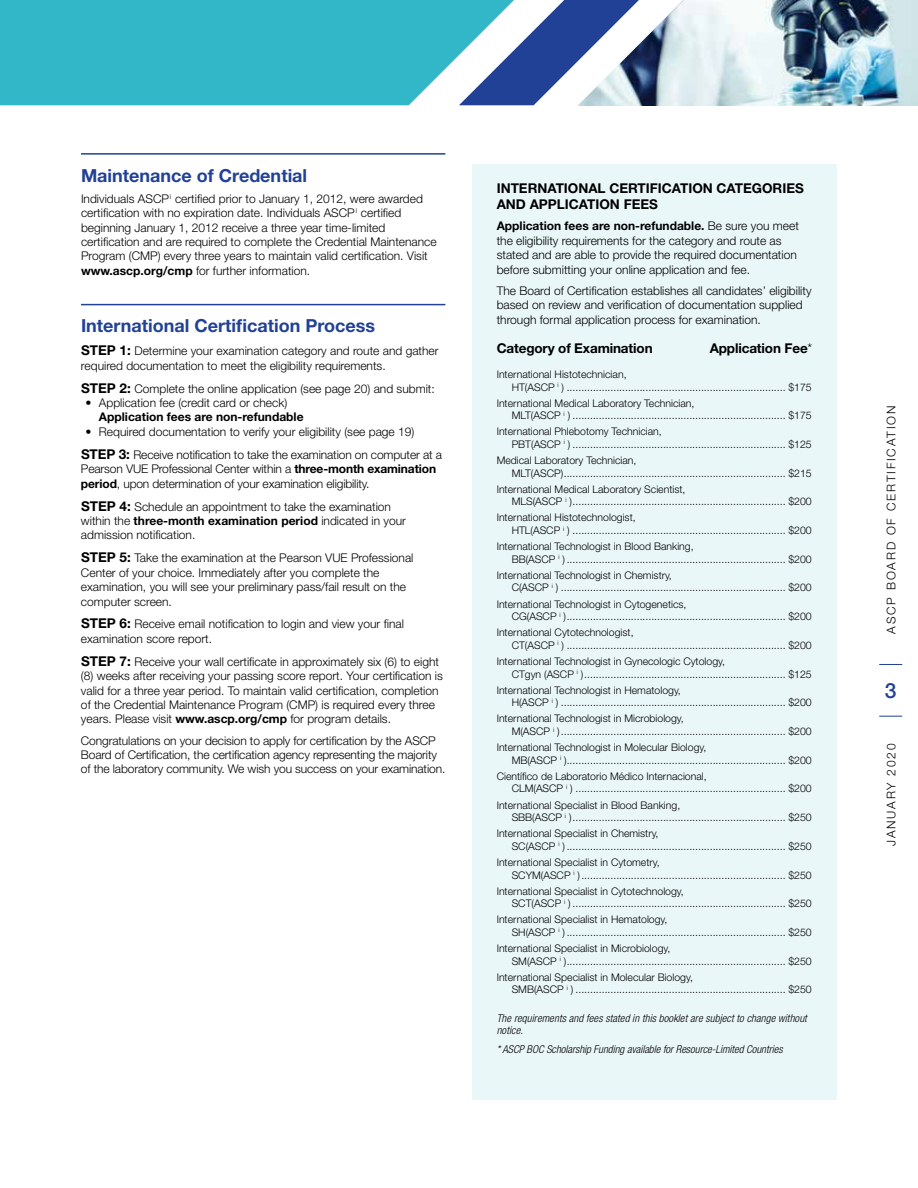
<style>
.page{position:relative;width:918px;height:1188px;background:#fff}
.page>*{position:absolute;margin:0;border:0;box-sizing:border-box;transform-origin:0 0}
.t1{font:500 21px "Helvetica Neue LT Std";color:#214196}
.t2{font:700 18px "Helvetica Neue LT Std";color:#214196}
.t3{font:700 13.5px/16.2px "Helvetica Neue LT Std";color:#000}
.t4{font:300 12px/14.4px "Helvetica Neue LT Std";color:#000}
.t5{font:300 12px "Helvetica Neue LT Std";letter-spacing:.15em;color:#000}
.t6{font:700 12px "Helvetica Neue LT Std";color:#000}
.t7{font:italic 300 condensed 10.8px/12px "Helvetica Neue LT Std";letter-spacing:.01em;color:#000}
.t8{font:300 10.5px/12.6px "Helvetica Neue LT Std";color:#000}
.s1{font-weight:700}
.s2{font-weight:700;font-size:13.5px}
.s3{font-weight:300}
</style>
<div class="page">
<svg style="left:879px;top:664px;width:23px;height:1px"></svg>
<svg style="left:879px;top:716px;width:23px;height:1px"></svg>
<div style="left:0;top:0;width:459px;height:105px;background:#31b7c7"></div>
<svg style="left:459px;top:0;width:119px;height:106px"></svg>
<img style="left:578px;top:0;width:340px;height:106px">
<hr style="left:81px;top:153px;width:364px;height:2px;background:#214196">
<hr style="left:81px;top:304px;width:364px;height:1px;background:#214196">
<div style="left:472px;top:164px;width:365px;height:935px;background:#eaf7f9"></div>
<h2 class="t2" style="left:81px;top:164px;width:228px">Maintenance of Credential</h2>
<p class="t4" style="left:81px;top:191px;width:357px">Individuals ASCP<sup>i</sup> certified prior to January 1, 2012, were awarded certification with no expiration date. Individuals ASCP<sup>i</sup> certified beginning January 1, 2012 receive a three year time-limited certification and are required to complete the Credential Maintenance Program (CMP) every three years to maintain valid certification. Visit <span class="s1">www.ascp.org/cmp</span> for further information.</p>
<h2 class="t2" style="left:81px;top:315px;width:296px">International Certification Process</h2>
<p class="t4" style="left:81px;top:344px;width:359px"><span class="s2">STEP 1:</span> Determine your examination category and route and gather required documentation to meet the eligibility requirements.</p>
<p class="t4" style="left:81px;top:381px;width:355px"><span class="s2">STEP 2:</span> Complete the online application (see page 20) and submit:</p>
<p class="t4" style="left:85px;top:395px;width:203px">• Application fee (credit card or check)</p>
<p class="t6" style="left:99px;top:410px;width:206px">Application fees are non-refundable</p>
<p class="t4" style="left:81px;top:420px;width:363px;line-height:23px;text-indent:4px">• Required documentation to verify your eligibility (see page 19)<br><span class="s2">STEP 3:</span> Receive notification to take the examination on computer at a</p>
<p class="t4" style="left:81px;top:461px;width:357px">Pearson VUE Professional Center within a <span class="s1">three-month examination period</span>, upon determination of your examination eligibility.</p>
<p class="t4" style="left:81px;top:499px;width:327px"><span class="s2">STEP 4:</span> Schedule an appointment to take the examination within the <span class="s1">three-month examination period</span> indicated in your admission notification.</p>
<p class="t4" style="left:81px;top:551px;width:334px"><span class="s2">STEP 5:</span> Take the examination at the Pearson VUE Professional Center of your choice. Immediately after you complete the examination, you will see your preliminary pass/fail result on the computer screen.</p>
<p class="t4" style="left:81px;top:617px;width:324px"><span class="s2">STEP 6:</span> Receive email notification to login and view your final examination score report.</p>
<p class="t4" style="left:81px;top:654px;width:363px"><span class="s2">STEP 7:</span> Receive your wall certificate in approximately six (6) to eight (8) weeks after receiving your passing score report. Your certification is valid for a three year period. To maintain valid certification, completion of the Credential Maintenance Program (CMP) is required every three years. Please visit <span class="s1">www.ascp.org/cmp</span> for program details.</p>
<p class="t4" style="left:81px;top:733px;width:366px">Congratulations on your decision to apply for certification by the ASCP<br>Board of Certification, the certification agency representing the majority of the laboratory community. We wish you success on your examination.</p>
<p class="t3" style="left:497px;top:180px;width:309px">INTERNATIONAL CERTIFICATION CATEGORIES<br>AND APPLICATION FEES</p>
<p class="t4" style="left:497px;top:219px;width:304px"><span class="s1">Application fees are non-refundable.</span> Be sure you meet the eligibility requirements for the category and route as stated and are able to provide the required documentation before submitting your online application and fee.</p>
<p class="t4" style="left:497px;top:283px;width:316px">The Board of Certification establishes all candidates’ eligibility based on review and verification of documentation supplied through formal application process for examination.</p>
<p class="t3" style="left:497px;top:340px;width:157px">Category of Examination</p>
<p class="t3" style="left:710px;top:340px;width:104px">Application Fee<span class="s3">*</span></p>
<p class="t8" style="left:512px;top:368px;width:301px;text-indent:-15px">International Histotechnician,<br>HT(ASCP <sup>i</sup> ) ........................................................................... $175</p>
<p class="t8" style="left:512px;top:396px;width:301px;text-indent:-15px">International Medical Laboratory Technician,<br>MLT(ASCP <sup>i</sup> ) ......................................................................... $175</p>
<p class="t8" style="left:512px;top:425px;width:301px;text-indent:-15px">International Phlebotomy Technician,<br>PBT(ASCP <sup>i</sup> ) ......................................................................... $125</p>
<p class="t8" style="left:512px;top:454px;width:301px;text-indent:-15px">Medical Laboratory Technician,<br>MLT(ASCP)............................................................................ $215</p>
<p class="t8" style="left:512px;top:482px;width:301px;text-indent:-15px">International Medical Laboratory Scientist,<br>MLS(ASCP <sup>i</sup> )......................................................................... $200</p>
<p class="t8" style="left:512px;top:511px;width:301px;text-indent:-15px">International Histotechnologist,<br>HTL(ASCP <sup>i</sup> ) ......................................................................... $200</p>
<p class="t8" style="left:512px;top:540px;width:301px;text-indent:-15px">International Technologist in Blood Banking,<br>BB(ASCP <sup>i</sup> ) ........................................................................... $200</p>
<p class="t8" style="left:512px;top:569px;width:301px;text-indent:-15px">International Technologist in Chemistry,<br>C(ASCP <sup>i</sup> ) ............................................................................. $200</p>
<p class="t8" style="left:512px;top:597px;width:301px;text-indent:-15px">International Technologist in Cytogenetics,<br>CG(ASCP <sup>i</sup> )........................................................................... $200</p>
<p class="t8" style="left:512px;top:626px;width:301px;text-indent:-15px">International Cytotechnologist,<br>CT(ASCP <sup>i</sup> ) ........................................................................... $200</p>
<p class="t8" style="left:512px;top:655px;width:301px;text-indent:-15px">International Technologist in Gynecologic Cytology,<br>CTgyn (ASCP <sup>i</sup> )..................................................................... $125</p>
<p class="t8" style="left:512px;top:683px;width:301px;text-indent:-15px">International Technologist in Hematology,<br>H(ASCP <sup>i</sup> ) ............................................................................. $200</p>
<p class="t8" style="left:512px;top:712px;width:301px;text-indent:-15px">International Technologist in Microbiology,<br>M(ASCP <sup>i</sup> )............................................................................. $200</p>
<p class="t8" style="left:512px;top:741px;width:301px;text-indent:-15px">International Technologist in Molecular Biology,<br>MB(ASCP <sup>i</sup> )........................................................................... $200</p>
<p class="t8" style="left:512px;top:770px;width:301px;text-indent:-15px">Científico de Laboratorio Médico Internacional,<br>CLM(ASCP <sup>i</sup> ) ........................................................................ $200</p>
<p class="t8" style="left:512px;top:798px;width:301px;text-indent:-15px">International Specialist in Blood Banking,<br>SBB(ASCP <sup>i</sup> )......................................................................... $250</p>
<p class="t8" style="left:512px;top:827px;width:301px;text-indent:-15px">International Specialist in Chemistry,<br>SC(ASCP <sup>i</sup> ) ........................................................................... $250</p>
<p class="t8" style="left:512px;top:856px;width:301px;text-indent:-15px">International Specialist in Cytometry,<br>SCYM(ASCP <sup>i</sup> )...................................................................... $250</p>
<p class="t8" style="left:512px;top:884px;width:301px;text-indent:-15px">International Specialist in Cytotechnology,<br>SCT(ASCP <sup>i</sup> ) ......................................................................... $250</p>
<p class="t8" style="left:512px;top:913px;width:301px;text-indent:-15px">International Specialist in Hematology,<br>SH(ASCP <sup>i</sup> ) ........................................................................... $250</p>
<p class="t8" style="left:512px;top:942px;width:301px;text-indent:-15px">International Specialist in Microbiology,<br>SM(ASCP <sup>i</sup> )........................................................................... $250</p>
<p class="t8" style="left:512px;top:971px;width:301px;text-indent:-15px">International Specialist in Molecular Biology,<br>SMB(ASCP <sup>i</sup> ) ........................................................................ $250</p>
<p class="t7" style="left:497px;top:1013px;width:312px">The requirements and fees stated in this booklet are subject to change without notice.</p>
<p class="t7" style="left:497px;top:1044px;width:287px">* ASCP BOC Scholarship Funding available for Resource-Limited Countries</p>
<p class="t5" style="left:884px;top:634px;width:229px;rotate:-90deg">ASCP BOARD OF CERTIFICATION</p>
<h1 class="t1" style="left:885px;top:678px;width:13px">3</h1>
<p class="t5" style="left:884px;top:846px;width:104px;rotate:-90deg">JANUARY 2020</p>
</div>
